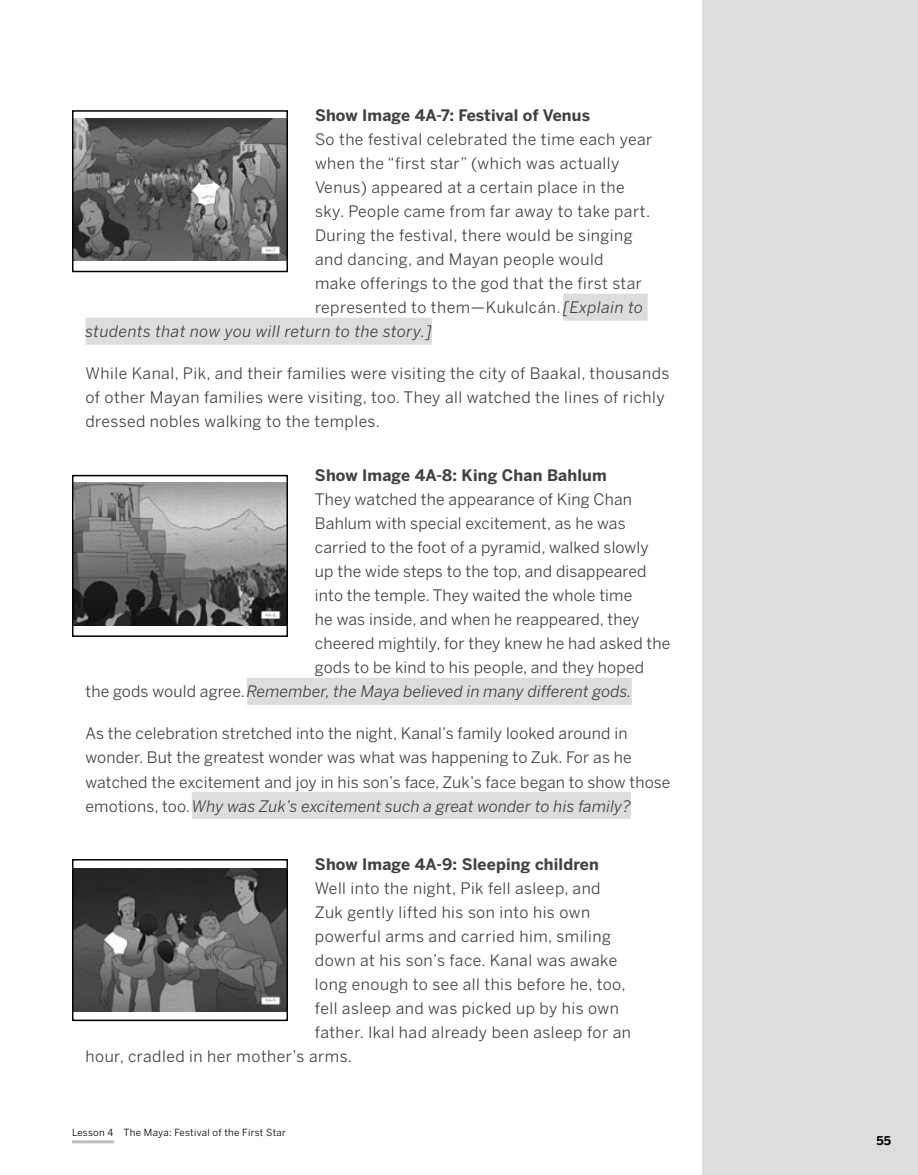
<style>
.page{position:relative;width:918px;height:1175px;background:#fff}
.page>*{position:absolute;margin:0;border:0;box-sizing:border-box;transform-origin:0 0}
.t1{font:15.75px/24px "Benton Sans";letter-spacing:.02em;color:#414042}
.t2{font:700 15.75px "Benton Sans";letter-spacing:.01em;color:#414042}
.t3{font:italic 15.75px "Benton Sans";letter-spacing:.01em;color:#414042}
.t4{font:italic 15.75px "Benton Sans";letter-spacing:.03em;color:#414042}
.t5{font:700 12px "Benton Sans";color:#000}
.t6{font:9.75px "Benton Sans";letter-spacing:.025em;color:#000}
.t7{font:700 5.55px "Report";color:#acacac}
.s1{font-style:italic}
.s2{font-style:normal}
</style>
<div class="page">
<div style="left:702px;top:0;width:216px;height:1174px;background:#dcddde"></div>
<hr style="left:72px;top:1140px;width:42px;height:3px;background:#bcbec0">
<div style="left:563px;top:294px;width:85px;height:27px;background:#dcddde"></div>
<div style="left:86px;top:318px;width:346px;height:27px;background:#dcddde"></div>
<div style="left:247px;top:678px;width:385px;height:27px;background:#dcddde"></div>
<div style="left:192px;top:792px;width:439px;height:27px;background:#dcddde"></div>
<img style="left:75px;top:118px;width:210px;height:143px">
<div style="left:262px;top:247px;width:18px;height:7px;background:#fff"></div>
<div style="left:261px;top:246px;width:19px;height:8px;border:1px solid #acacac"></div>
<div style="left:72px;top:110px;width:216px;height:162px;border:2px solid #000"></div>
<img style="left:75px;top:483px;width:210px;height:142px">
<div style="left:262px;top:611px;width:18px;height:7px;background:#fff"></div>
<div style="left:261px;top:611px;width:19px;height:8px;border:1px solid #acacac"></div>
<div style="left:72px;top:475px;width:216px;height:162px;border:2px solid #000"></div>
<img style="left:75px;top:868px;width:210px;height:143px">
<div style="left:262px;top:997px;width:18px;height:7px;background:#fff"></div>
<div style="left:261px;top:996px;width:19px;height:8px;border:1px solid #acacac"></div>
<div style="left:72px;top:859px;width:216px;height:162px;border:2px solid #000"></div>
<p class="t2" style="left:315px;top:106px;width:277px">Show Image 4A-7: Festival of Venus</p>
<p class="t1" style="left:315px;top:127px;width:339px">So the festival celebrated the time each year</p>
<p class="t1" style="left:315px;top:151px;width:306px">when the “first star” (which was actually</p>
<p class="t1" style="left:315px;top:175px;width:311px">Venus) appeared at a certain place in the</p>
<p class="t1" style="left:315px;top:199px;width:337px">sky. People came from far away to take part.</p>
<p class="t1" style="left:315px;top:223px;width:319px">During the festival, there would be singing</p>
<p class="t1" style="left:315px;top:247px;width:290px">and dancing, and Mayan people would</p>
<p class="t1" style="left:315px;top:271px;width:329px">make offerings to the god that the first star</p>
<p class="t1" style="left:315px;top:295px;width:330px">represented to them—Kukulcán.<span class="s1">[Explain to</span></p>
<p class="t4" style="left:86px;top:322px;width:348px">students that now you will return to the story.]</p>
<p class="t1" style="left:86px;top:361px;width:585px">While Kanal, Pik, and their families were visiting the city of Baakal, thousands of other Mayan families were visiting, too. They all watched the lines of richly dressed nobles walking to the temples.</p>
<p class="t2" style="left:315px;top:466px;width:293px">Show Image 4A-8: King Chan Bahlum</p>
<p class="t1" style="left:315px;top:487px;width:319px">They watched the appearance of King Chan</p>
<p class="t1" style="left:315px;top:511px;width:312px">Bahlum with special excitement, as he was</p>
<p class="t1" style="left:315px;top:535px;width:335px">carried to the foot of a pyramid, walked slowly</p>
<p class="t1" style="left:315px;top:559px;width:333px">up the wide steps to the top, and disappeared</p>
<p class="t1" style="left:315px;top:583px;width:319px">into the temple. They waited the whole time</p>
<p class="t1" style="left:315px;top:607px;width:326px">he was inside, and when he reappeared, they</p>
<p class="t1" style="left:315px;top:631px;width:357px">cheered mightily, for they knew he had asked the</p>
<p class="t1" style="left:315px;top:655px;width:331px">gods to be kind to his people, and they hoped</p>
<p class="t3" style="left:86px;top:682px;width:548px"><span class="s2">the gods would agree.</span>Remember, the Maya believed in many different gods.</p>
<p class="t1" style="left:86px;top:721px;width:586px">As the celebration stretched into the night, Kanal’s family looked around in wonder. But the greatest wonder was what was happening to Zuk. For as he watched the excitement and joy in his son’s face, Zuk’s face began to show those emotions, too.<span class="s1">Why was Zuk’s excitement such a great wonder to his family?</span></p>
<p class="t7" style="left:266px;top:248px;width:11px">4A-7</p>
<p class="t7" style="left:266px;top:612px;width:12px">4A-8</p>
<p class="t2" style="left:315px;top:855px;width:285px">Show Image 4A-9: Sleeping children</p>
<p class="t1" style="left:315px;top:876px;width:287px">Well into the night, Pik fell asleep, and</p>
<p class="t1" style="left:315px;top:900px;width:277px">Zuk gently lifted his son into his own</p>
<p class="t1" style="left:315px;top:924px;width:298px">powerful arms and carried him, smiling</p>
<p class="t1" style="left:315px;top:948px;width:304px">down at his son’s face. Kanal was awake</p>
<p class="t1" style="left:315px;top:972px;width:312px">long enough to see all this before he, too,</p>
<p class="t1" style="left:315px;top:996px;width:305px">fell asleep and was picked up by his own</p>
<p class="t1" style="left:315px;top:1020px;width:318px">father. Ikal had already been asleep for an</p>
<p class="t1" style="left:86px;top:1044px;width:268px">hour, cradled in her mother’s arms.</p>
<p class="t7" style="left:266px;top:998px;width:12px">4A-9</p>
<p class="t6" style="left:72px;top:1126px;width:216px">Lesson 4 The Maya: Festival of the First Star</p>
<p class="t5" style="left:876px;top:1133px;width:16px">55</p>
</div>
